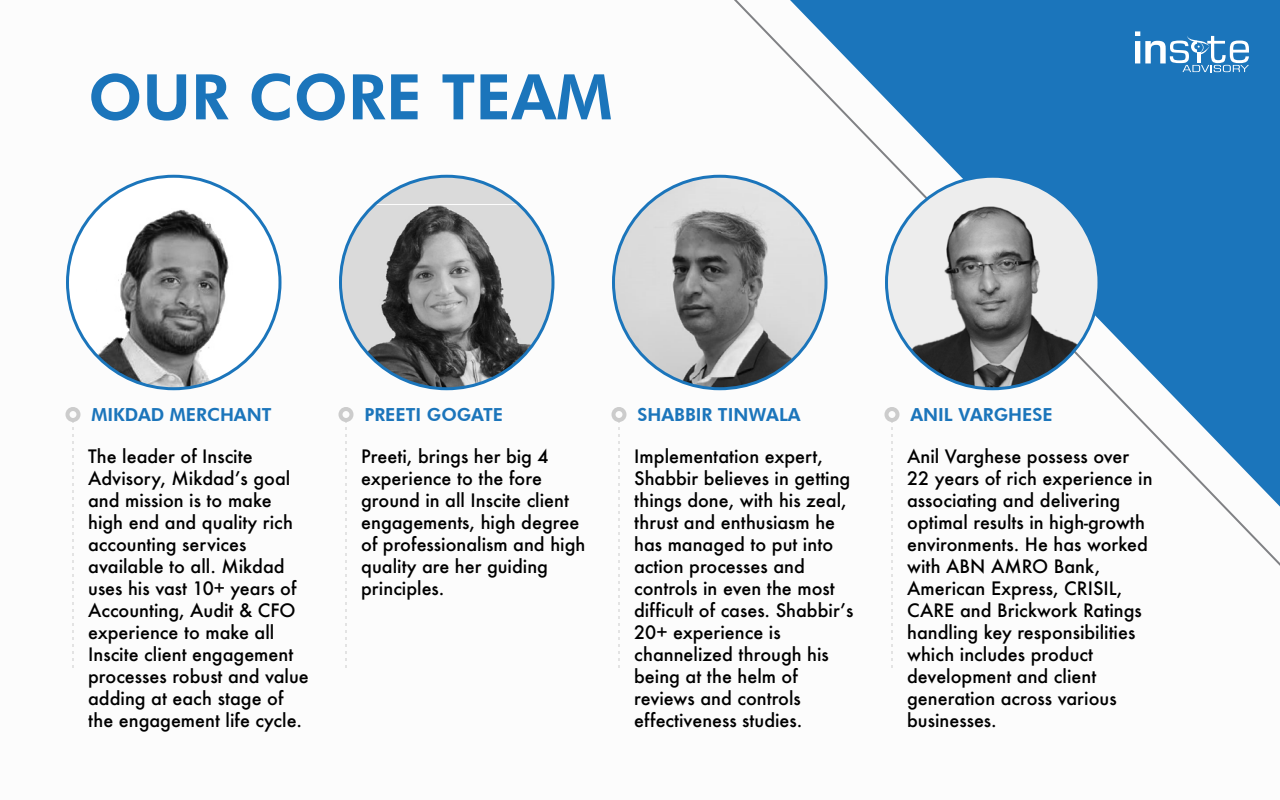
<style>
.page{position:relative;width:1280px;height:800px;background:#fff}
.page>*{position:absolute;margin:0;border:0;box-sizing:border-box;transform-origin:0 0}
.t1{font:800 62.9px "Futura BT";color:#1b75bb}
.t2{font:500 18px/22px "Futura";color:#000}
.t3{font:800 18px "Futura BT";color:#1b75bb}
</style>
<div class="page">
<svg style="left:790px;top:0;width:490px;height:507px;fill:#1b75bb"></svg>
<div style="left:66px;top:407px;width:14px;height:15px;border:4px solid #ccc;border-radius:50%"></div>
<svg style="left:72px;top:420px;width:2px;height:248px"></svg>
<div style="left:338px;top:407px;width:16px;height:15px;border:4px solid #ccc;border-radius:50%"></div>
<svg style="left:346px;top:420px;width:1px;height:248px"></svg>
<div style="left:612px;top:407px;width:14px;height:15px;border:4px solid #ccc;border-radius:50%"></div>
<svg style="left:618px;top:420px;width:2px;height:248px"></svg>
<div style="left:884px;top:407px;width:16px;height:15px;border:4px solid #ccc;border-radius:50%"></div>
<svg style="left:892px;top:420px;width:1px;height:248px"></svg>
<img style="left:365px;top:214px;width:188px;height:175px">
<svg style="left:340px;top:176px;width:190px;height:177px;background:#a0a3a5"></svg>
<img style="left:614px;top:176px;width:212px;height:213px;border-radius:106px">
<img style="left:886px;top:176px;width:213px;height:213px;border-radius:106px">
<img style="left:98px;top:359px;width:152px;height:30px">
<svg style="left:68px;top:176px;width:210px;height:183px"></svg>
<svg style="left:1135px;top:31px;width:114px;height:41px"></svg>
<h1 class="t1" style="left:88px;top:59px;width:525px">OUR CORE TEAM</h1>
<p class="t3" style="left:91px;top:404px;width:182px">MIKDAD MERCHANT</p>
<p class="t2" style="left:88px;top:445px;width:222px">The leader of Inscite<br>Advisory, Mikdadʼs goal and mission is to make high end and quality rich accounting services available to all. Mikdad uses his vast 10+ years of<br>Accounting, Audit &amp; CFO experience to make all<br>Inscite client engagement processes robust and value adding at each stage of the engagement life cycle.</p>
<p class="t3" style="left:364px;top:404px;width:140px">PREETI GOGATE</p>
<p class="t2" style="left:361px;top:445px;width:226px">Preeti, brings her big 4 experience to the fore ground in all Inscite client engagements, high degree of professionalism and high quality are her guiding principles.</p>
<p class="t3" style="left:637px;top:404px;width:165px">SHABBIR TINWALA</p>
<p class="t2" style="left:634px;top:445px;width:221px">Implementation expert,<br>Shabbir believes in getting things done, with his zeal, thrust and enthusiasm he has managed to put into action processes and controls in even the most difficult of cases. Shabbirʼs<br>20+ experience is channelized through his being at the helm of reviews and controls effectiveness studies.</p>
<p class="t3" style="left:910px;top:404px;width:144px">ANIL VARGHESE</p>
<p class="t2" style="left:907px;top:445px;width:247px">Anil Varghese possess over<br>22 years of rich experience in associating and delivering optimal results in high-growth environments. He has worked with ABN AMRO Bank,<br>American Express, CRISIL,<br>CARE and Brickwork Ratings handling key responsibilities which includes product development and client generation across various businesses.</p>
</div>
